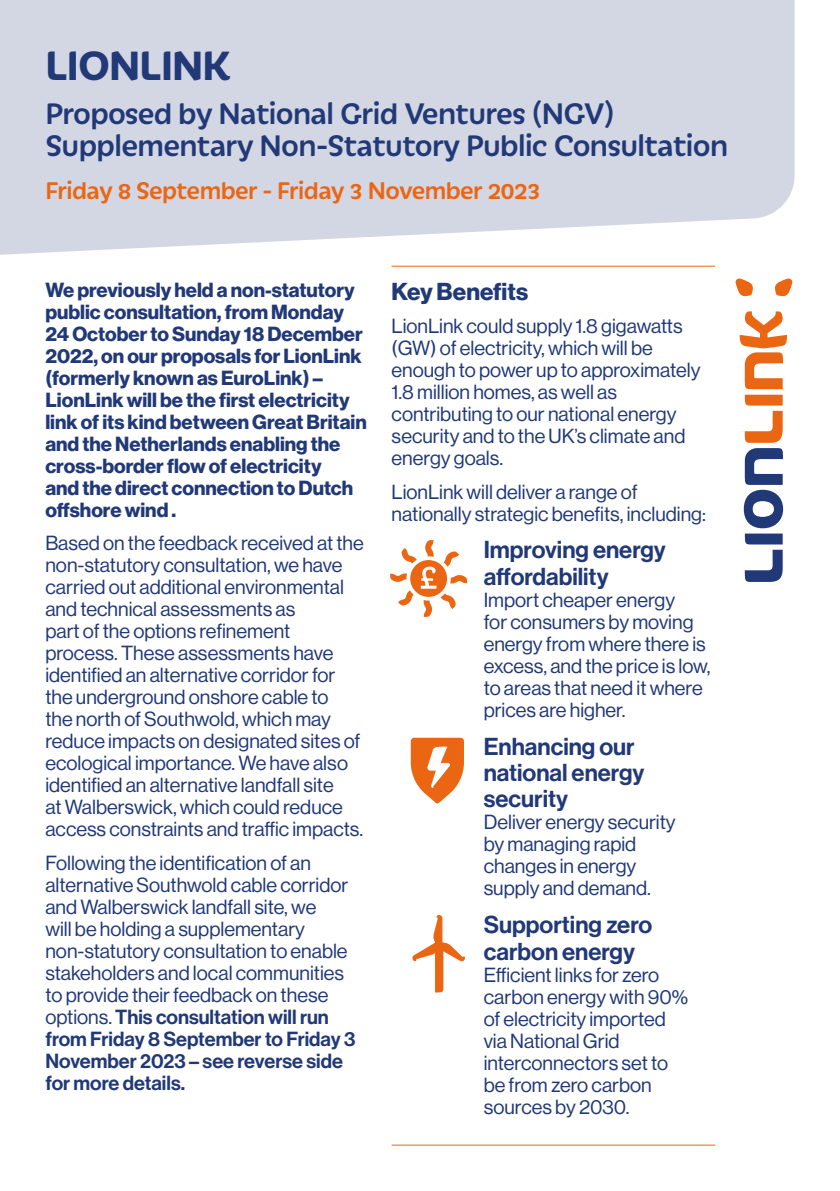
<style>
.page{position:relative;width:840px;height:1191px;background:#fff}
.page>*{position:absolute;margin:0;border:0;box-sizing:border-box;transform-origin:0 0}
.t1{font:700 44px "Iskra";letter-spacing:-.02em;color:#213977}
.t2{font:500 32px/32px "Iskra";letter-spacing:-.02em;color:#213977}
.t3{font:500 26px "Iskra";letter-spacing:-.02em;color:#eb6612}
.t4{font:24px/26.4px "N Haas Grotesk DS Pro 65 Md";color:#213977}
.t5{font:24px "N Haas Grotesk DS Pro 75 Bd";color:#213977}
.t6{font:20px/22px "N Haas Grotesk DS Pro 55 Rg";color:#213977}
.t7{font:20px/22px "N Haas Grotesk DS Pro 75 Bd";color:#213977}
.t8{font:20px/22px "N Haas Grotesk DS Pro 65 Md";color:#213977}
.s1{font-family:"N Haas Grotesk DS Pro 55 Rg"}
</style>
<div class="page">
<svg style="left:0;top:0;width:794px;height:255px;background:#d6d9e5"></svg>
<svg style="left:775px;top:278px;width:17px;height:19px"></svg>
<svg style="left:744px;top:550px;width:38px;height:32px"></svg>
<svg style="left:744px;top:395px;width:38px;height:10px"></svg>
<svg style="left:735px;top:278px;width:18px;height:19px"></svg>
<svg style="left:739px;top:311px;width:47px;height:78px"></svg>
<svg style="left:743px;top:411px;width:39px;height:133px"></svg>
<svg style="left:410px;top:737px;width:53px;height:66px"></svg>
<svg style="left:390px;top:540px;width:77px;height:77px"></svg>
<svg style="left:412px;top:915px;width:53px;height:77px"></svg>
<hr style="left:391px;top:1144px;width:323px;height:1px;background:#eb6612">
<hr style="left:391px;top:266px;width:323px;height:1px;background:#eb6612">
<h1 class="t1" style="left:45px;top:34px;width:187px">LIONLINK</h1>
<h2 class="t2" style="left:45px;top:95px;width:684px">Proposed by National Grid Ventures (NGV)<br>Supplementary Non-Statutory Public Consultation</h2>
<h3 class="t3" style="left:45px;top:172px;width:496px">Friday 8 September - Friday 3 November 2023</h3>
<p class="t7" style="left:45px;top:279px;width:323px">We previously held a non-statutory public consultation, from Monday<br>24 October to Sunday 18 December<br>2022, on our proposals for LionLink (formerly known as EuroLink) –<br>LionLink will be the first electricity link of its kind between Great Britain and the Netherlands enabling the cross-border flow of electricity<br>and the direct connection to Dutch offshore wind .</p>
<p class="t6" style="left:45px;top:532px;width:320px">Based on the feedback received at the non-statutory consultation, we have carried out additional environmental and technical assessments as<br>part of the options refinement process. These assessments have identified an alternative corridor for the underground onshore cable to<br>the north of Southwold, which may reduce impacts on designated sites of ecological importance. We have also identified an alternative landfall site<br>at Walberswick, which could reduce access constraints and traffic impacts.</p>
<p class="t6" style="left:45px;top:851px;width:304px">Following the identification of an alternative Southwold cable corridor and Walberswick landfall site, we<br>will be holding a supplementary non-statutory consultation to enable stakeholders and local communities to provide their feedback on these</p>
<p class="t8" style="left:45px;top:1006px;width:311px"><span class="s1">options.</span> This consultation will run from Friday 8 September to Friday 3<br>November 2023 – see reverse side for more details.</p>
<p class="t5" style="left:391px;top:277px;width:138px">Key Benefits</p>
<p class="t6" style="left:391px;top:315px;width:310px">LionLink could supply 1.8 gigawatts (GW) of electricity, which will be enough to power up to approximately<br>1.8 million homes, as well as contributing to our national energy security and to the UK’s climate and energy goals.</p>
<p class="t6" style="left:391px;top:480px;width:316px">LionLink will deliver a range of nationally strategic benefits, including:</p>
<p class="t4" style="left:483px;top:537px;width:183px">Improving energy affordability</p>
<p class="t6" style="left:483px;top:589px;width:228px">Import cheaper energy<br>for consumers by moving energy from where there is excess, and the price is low, to areas that need it where prices are higher.</p>
<p class="t4" style="left:483px;top:733px;width:162px">Enhancing our national energy security</p>
<p class="t6" style="left:483px;top:811px;width:193px">Deliver energy security by managing rapid changes in energy supply and demand.</p>
<p class="t4" style="left:483px;top:912px;width:170px">Supporting zero carbon energy</p>
<p class="t6" style="left:483px;top:963px;width:206px">Efficient links for zero carbon energy with 90% of electricity imported via National Grid interconnectors set to be from zero carbon sources by 2030.</p>
</div>
